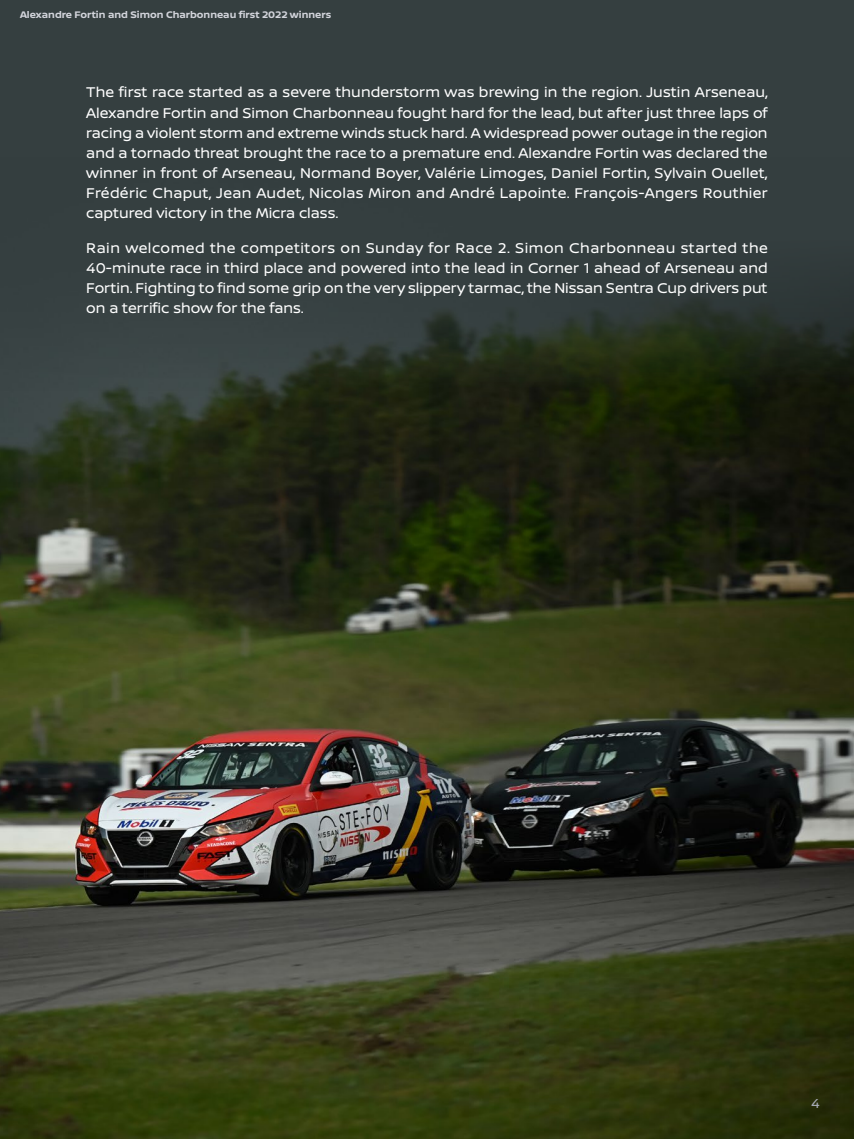
<style>
.page{position:relative;width:854px;height:1139px;background:#fff}
.page>*{position:absolute;margin:0;border:0;box-sizing:border-box;transform-origin:0 0}
.Texte{font:15px/20px "Nissan Brand";color:#fff;text-align:justify}
.t1{font:13.88px "Nissan Brand";color:#a9adb9}
.Ancre_de_texte__suit{font:700 10.12px "Nissan Brand";color:#d2d4db}
</style>
<div class="page">
<div style="left:0;top:0;width:853px;height:1138px;background:#353f40"></div>
<img style="left:0;top:297px;width:853px;height:841px">
<p class="Ancre_de_texte__suit" style="left:20px;top:7px;width:312px">Alexandre Fortin and Simon Charbonneau first 2022 winners</p>
<p class="Texte" style="left:86px;top:82px;width:683px">The first race started as a severe thunderstorm was brewing in the region. Justin Arseneau, Alexandre Fortin and Simon Charbonneau fought hard for the lead, but after just three laps of racing a violent storm and extreme winds stuck hard. A widespread power outage in the region and a tornado threat brought the race to a premature end. Alexandre Fortin was declared the winner in front of Arseneau, Normand Boyer, Valérie Limoges, Daniel Fortin, Sylvain Ouellet, Frédéric Chaput, Jean Audet, Nicolas Miron and André Lapointe. François-Angers Routhier captured victory in the Micra class.</p>
<p class="Texte" style="left:86px;top:237px;width:683px">Rain welcomed the competitors on Sunday for Race 2. Simon Charbonneau started the 40-minute race in third place and powered into the lead in Corner 1 ahead of Arseneau and Fortin. Fighting to find some grip on the very slippery tarmac, the Nissan Sentra Cup drivers put on a terrific show for the fans.</p>
<p class="t1" style="left:810px;top:1092px;width:10px">4</p>
</div>
